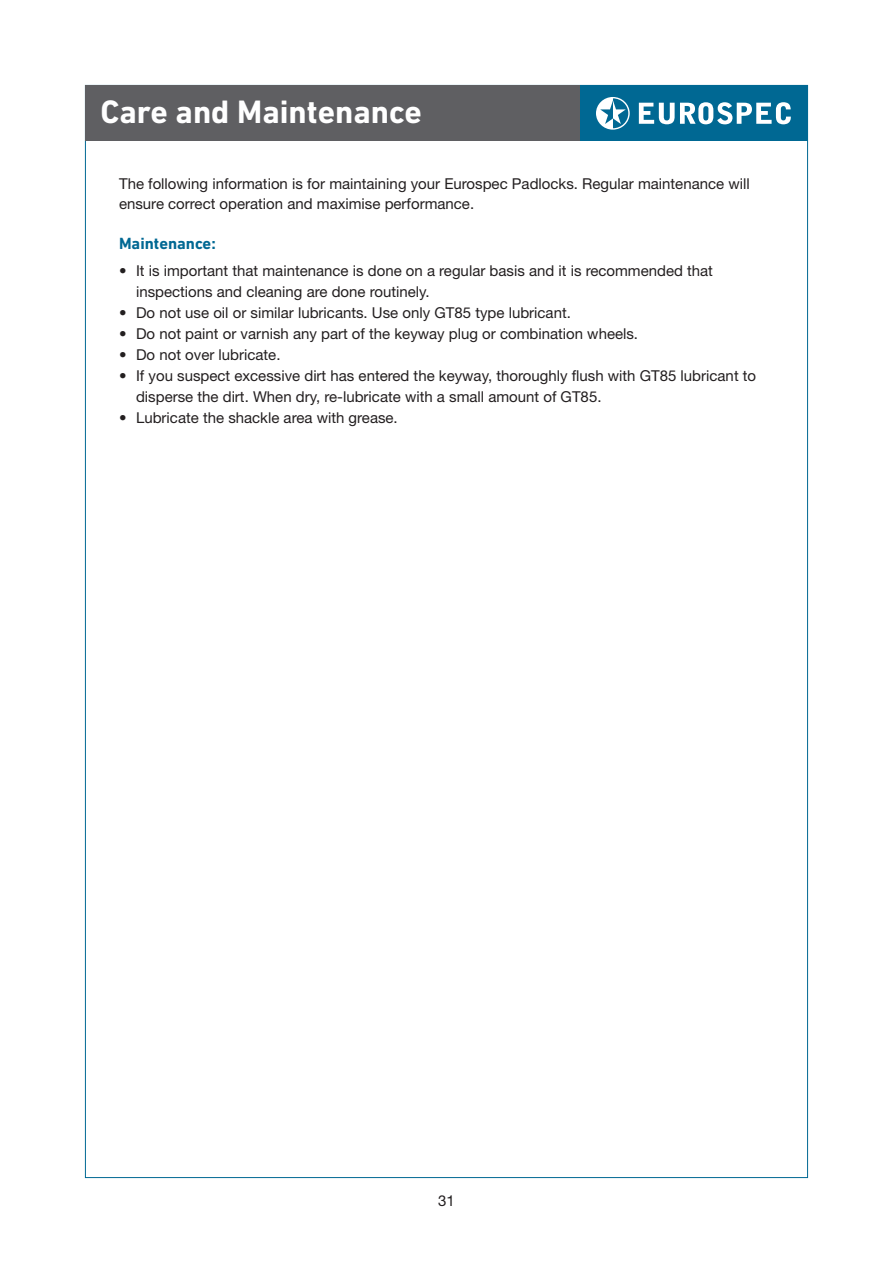
<style>
.page{position:relative;width:893px;height:1263px;background:#fff}
.page>*{position:absolute;margin:0;border:0;box-sizing:border-box;transform-origin:0 0}
.t1{font:700 33px "DIN Next LT Pro";color:#fff}
.t2{font:30px "Helvetica Neue LT Pro";color:#fff}
.t3{font:700 16.5px "DIN Next LT Pro";color:#006893}
.t4{font:15px/21px "Helvetica Neue LT Pro";color:#231f20}
</style>
<div class="page">
<div style="left:85px;top:85px;width:723px;height:1093px;background:#fff;border:1px solid #006893"></div>
<div style="left:85px;top:85px;width:495px;height:55px;background:#5f5f62"></div>
<div style="left:580px;top:85px;width:227px;height:55px;background:#006893"></div>
<svg style="left:639px;top:102px;width:152px;height:22px"></svg>
<svg style="left:596px;top:97px;width:34px;height:33px"></svg>
<h1 class="t1" style="left:101px;top:93px;width:323px">Care and Maintenance</h1>
<h2 class="t2" style="left:101px;top:94px;width:451px">4 Wheel Combination Cable Lock</h2>
<p class="t4" style="left:119px;top:174px;width:632px;line-height:19.5px">The following information is for maintaining your Eurospec Padlocks. Regular maintenance will ensure correct operation and maximise performance.</p>
<p class="t3" style="left:119px;top:234px;width:98px">Maintenance:</p>
<p class="t4" style="left:136px;top:260px;width:578px;text-indent:-17px">• It is important that maintenance is done on a regular basis and it is recommended that inspections and cleaning are done routinely.</p>
<p class="t4" style="left:119px;top:302px;width:453px">• Do not use oil or similar lubricants. Use only GT85 type lubricant.</p>
<p class="t4" style="left:119px;top:323px;width:521px">• Do not paint or varnish any part of the keyway plug or combination wheels.</p>
<p class="t4" style="left:119px;top:344px;width:163px">• Do not over lubricate.</p>
<p class="t4" style="left:136px;top:365px;width:622px;text-indent:-17px">• If you suspect excessive dirt has entered the keyway, thoroughly flush with GT85 lubricant to disperse the dirt. When dry, re-lubricate with a small amount of GT85.</p>
<p class="t4" style="left:119px;top:407px;width:280px">• Lubricate the shackle area with grease.</p>
<p class="t4" style="left:438px;top:1189px;width:18px">31</p>
</div>
